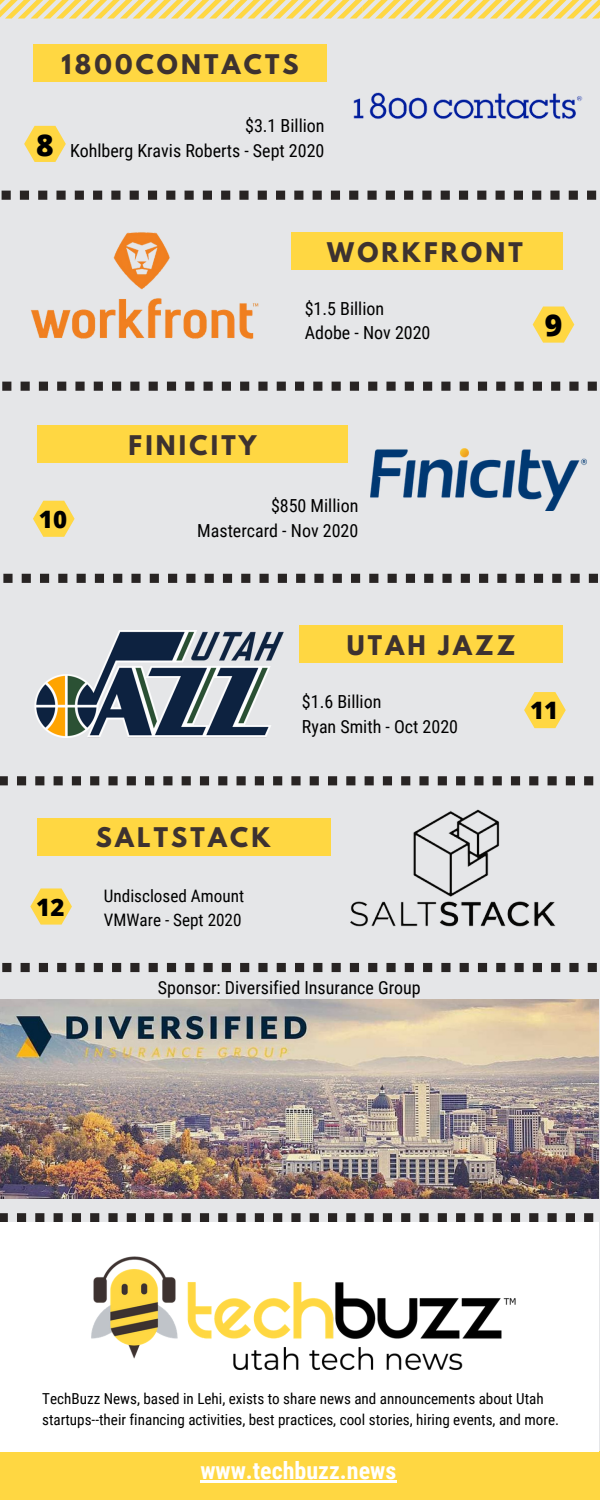
<style>
.page{position:relative;width:600px;height:1500px;background:#e5e6e8}
.page>*{position:absolute;margin:0;border:0;box-sizing:border-box;transform-origin:0 0}
.t1{font:800 30px "Open Sans";color:#000}
.t2{font:700 24px "League Spartan";letter-spacing:.135em;color:#3d3230}
.t3{font:700 24px "Roboto Condensed";color:#fff}
.t4{font:800 24px "Open Sans";color:#000}
.t5{font:18px "Roboto Condensed";color:#000}
.t6{font:17.2px "Roboto Condensed";color:#000}
.t7{font:15.1px/20.8px "Roboto Condensed";color:#000}
</style>
<div class="page">
<svg style="left:0;top:0;width:600px;height:19px"></svg>
<svg style="left:2px;top:382px;width:302px;height:9px"></svg>
<svg style="left:313px;top:382px;width:284px;height:9px"></svg>
<svg style="left:0;top:1213px;width:319px;height:9px"></svg>
<svg style="left:328px;top:1213px;width:266px;height:9px"></svg>
<svg style="left:3px;top:574px;width:302px;height:9px"></svg>
<svg style="left:314px;top:574px;width:284px;height:9px"></svg>
<div style="left:0;top:1451px;width:600px;height:49px;background:#ffd742"></div>
<div style="left:291px;top:232px;width:271px;height:37px;background:#ffd742"></div>
<div style="left:38px;top:425px;width:310px;height:38px;background:#ffd742"></div>
<div style="left:299px;top:625px;width:264px;height:38px;background:#ffd742"></div>
<img style="left:34px;top:630px;width:250px;height:107px">
<svg style="left:0;top:776px;width:319px;height:9px"></svg>
<svg style="left:328px;top:776px;width:266px;height:9px"></svg>
<div style="left:0;top:1222px;width:598px;height:229px;background:#fff"></div>
<img style="left:91px;top:1256px;width:425px;height:114px">
<img style="left:328px;top:809px;width:228px;height:118px">
<svg style="left:2px;top:963px;width:302px;height:9px"></svg>
<svg style="left:313px;top:963px;width:284px;height:9px"></svg>
<img style="left:0;top:999px;width:599px;height:200px">
<svg style="left:533px;top:307px;width:41px;height:36px"></svg>
<svg style="left:33px;top:501px;width:42px;height:36px"></svg>
<svg style="left:524px;top:692px;width:42px;height:36px"></svg>
<svg style="left:1px;top:191px;width:284px;height:9px"></svg>
<svg style="left:294px;top:191px;width:303px;height:9px"></svg>
<div style="left:34px;top:45px;width:293px;height:37px;background:#ffd742"></div>
<svg style="left:24px;top:126px;width:42px;height:36px"></svg>
<svg style="left:30px;top:888px;width:42px;height:37px"></svg>
<img style="left:353px;top:92px;width:230px;height:27px">
<img style="left:30px;top:232px;width:229px;height:107px">
<div style="left:37px;top:819px;width:294px;height:37px;background:#ffd742"></div>
<img style="left:371px;top:449px;width:216px;height:61px">
<hr style="left:200px;top:1481px;width:196px;height:2px;background:#fff">
<p class="t2" style="left:62px;top:53px;width:238px">1800CONTACTS</p>
<p class="t1" style="left:36px;top:124px;width:19px">8</p>
<p class="t5" style="left:245px;top:116px;width:81px">$3.1 Billion</p>
<p class="t5" style="left:70px;top:140px;width:256px">Kohlberg Kravis Roberts - Sept 2020</p>
<p class="t2" style="left:327px;top:240px;width:197px">WORKFRONT</p>
<p class="t5" style="left:305px;top:298px;width:81px">$1.5 Billion</p>
<p class="t5" style="left:305px;top:323px;width:127px">Adobe - Nov 2020</p>
<p class="t1" style="left:545px;top:304px;width:19px">9</p>
<p class="t4" style="left:39px;top:502px;width:30px">10</p>
<p class="t2" style="left:129px;top:433px;width:129px">FINICITY</p>
<p class="t5" style="left:271px;top:495px;width:89px">$850 Million</p>
<p class="t5" style="left:197px;top:520px;width:163px">Mastercard - Nov 2020</p>
<p class="t2" style="left:347px;top:633px;width:170px">UTAH JAZZ</p>
<p class="t5" style="left:302px;top:692px;width:81px">$1.6 Billion</p>
<p class="t5" style="left:302px;top:716px;width:158px">Ryan Smith - Oct 2020</p>
<p class="t4" style="left:530px;top:694px;width:30px">11</p>
<p class="t4" style="left:36px;top:890px;width:30px">12</p>
<p class="t2" style="left:96px;top:826px;width:176px">SALTSTACK</p>
<p class="t6" style="left:104px;top:887px;width:142px">Undisclosed Amount</p>
<p class="t6" style="left:104px;top:910px;width:139px">VMWare - Sept 2020</p>
<p class="t5" style="left:158px;top:978px;width:264px">Sponsor: Diversified Insurance Group</p>
<p class="t7" style="left:42px;top:1389px;width:518px">TechBuzz News, based in Lehi, exists to share news and announcements about Utah startups--their financing activities, best practices, cool stories, hiring events, and more.</p>
<p class="t3" style="left:200px;top:1457px;width:197px">www.techbuzz.news</p>
</div>
